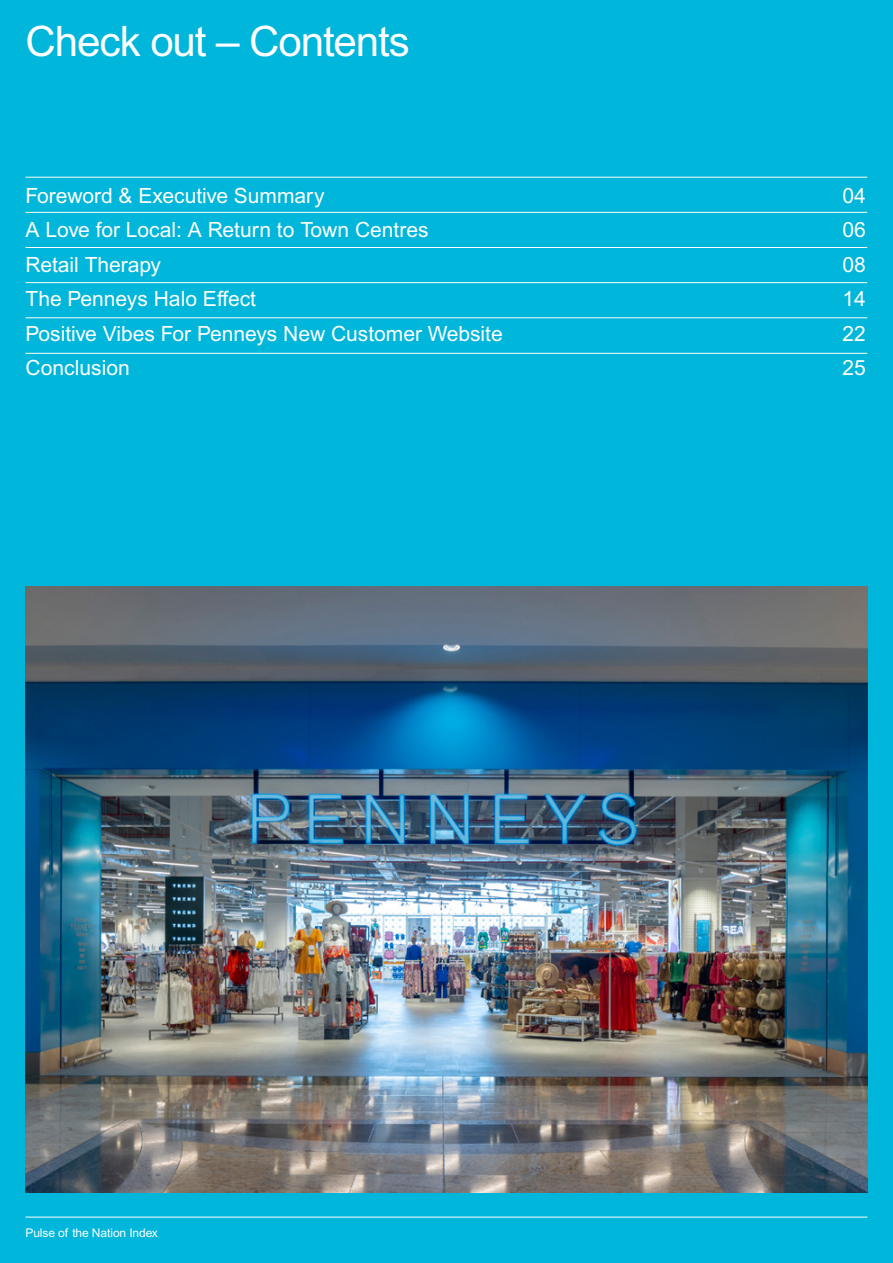
<style>
.page{position:relative;width:893px;height:1263px;background:#00b6da}
.page>*{position:absolute;margin:0;border:0;box-sizing:border-box;transform-origin:0 0}
.t1{font:42px "Arial MT Pro";letter-spacing:-.025em;color:#fff}
.t2{font:21px "Arial MT Pro";color:#fff}
.t3{font:12px "Arial MT Pro";letter-spacing:-.01em;color:#fff}
</style>
<div class="page">
<hr style="left:26px;top:1217px;width:841px;height:1px;background:#fff">
<hr style="left:26px;top:177px;width:841px;height:1px;background:#fff">
<hr style="left:26px;top:212px;width:841px;height:1px;background:#fff">
<hr style="left:26px;top:247px;width:841px;height:1px;background:#fff">
<hr style="left:26px;top:318px;width:841px;height:1px;background:#fff">
<hr style="left:26px;top:353px;width:841px;height:1px;background:#fff">
<hr style="left:26px;top:282px;width:841px;height:1px;background:#fff">
<img style="left:25px;top:587px;width:842px;height:606px">
<h1 class="t1" style="left:26px;top:17px;width:386px">Check out – Contents</h1>
<p class="t2" style="left:26px;top:183px;width:300px">Foreword &amp; Executive Summary</p>
<p class="t2" style="left:842px;top:183px;width:25px">04</p>
<p class="t2" style="left:26px;top:218px;width:404px">A Love for Local: A Return to Town Centres</p>
<p class="t2" style="left:842px;top:218px;width:25px">06</p>
<p class="t2" style="left:26px;top:252px;width:137px">Retail Therapy</p>
<p class="t2" style="left:842px;top:252px;width:25px">08</p>
<p class="t2" style="left:26px;top:287px;width:232px">The Penneys Halo Effect</p>
<p class="t2" style="left:842px;top:287px;width:25px">14</p>
<p class="t2" style="left:26px;top:321px;width:479px">Positive Vibes For Penneys New Customer Website</p>
<p class="t2" style="left:842px;top:321px;width:25px">22</p>
<p class="t2" style="left:26px;top:356px;width:106px">Conclusion</p>
<p class="t2" style="left:842px;top:356px;width:25px">25</p>
<p class="t3" style="left:26px;top:1226px;width:134px">Pulse of the Nation Index</p>
</div>
